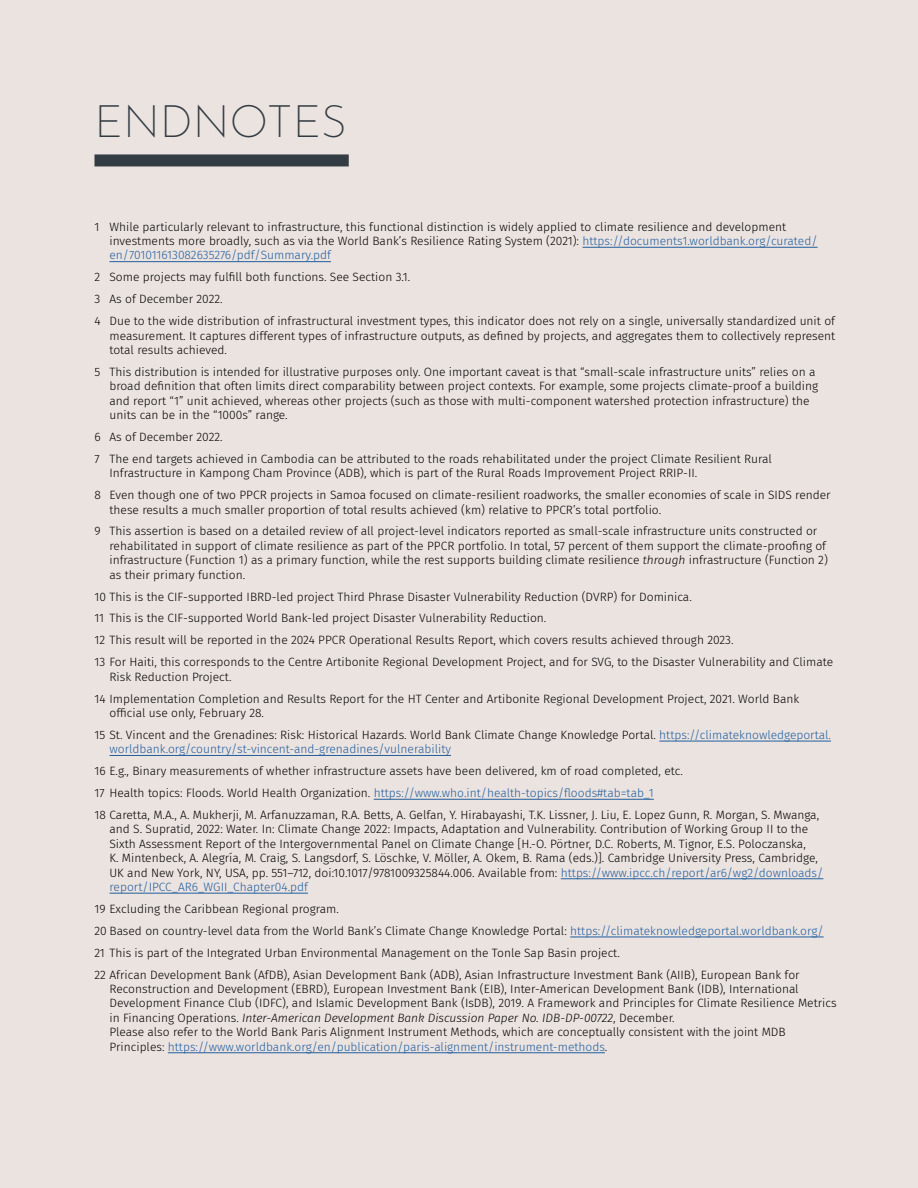
<style>
.page{position:relative;width:918px;height:1188px;background:#ebe3e0}
.page>*{position:absolute;margin:0;border:0;box-sizing:border-box;transform-origin:0 0}
.Acknowledgements_Heading{font:200 45px "Josefin Sans";color:#333c42}
.Endnote{font:300 12px/14.4px "Fira Sans";color:#000}
.Endnote-2{font:300 12px/14.4px "Fira Sans";color:#215e9e}
.s1{color:#215e9e}
.s2{font-style:italic}
.s3{color:#000}
</style>
<div class="page">
<div style="left:94px;top:154px;width:255px;height:12px;background:#333c42"></div>
<hr style="left:582px;top:247px;width:236px;height:1px;background:#215e9e">
<hr style="left:110px;top:261px;width:221px;height:1px;background:#215e9e">
<hr style="left:659px;top:741px;width:172px;height:1px;background:#215e9e">
<hr style="left:110px;top:755px;width:341px;height:1px;background:#215e9e">
<hr style="left:374px;top:799px;width:280px;height:1px;background:#215e9e">
<hr style="left:561px;top:879px;width:262px;height:1px;background:#215e9e">
<hr style="left:110px;top:893px;width:198px;height:1px;background:#215e9e">
<hr style="left:570px;top:937px;width:254px;height:1px;background:#215e9e">
<hr style="left:168px;top:1053px;width:437px;height:1px;background:#215e9e">
<p class="Acknowledgements_Heading" style="left:94px;top:87px;width:254px">ENDNOTES</p>
<p class="Endnote" style="left:110px;top:219px;width:710px;text-indent:-15px">1 While particularly relevant to infrastructure, this functional distinction is widely applied to climate resilience and development investments more broadly, such as via the World Bank’s Resilience Rating System (2021): <span class="s1">https://documents1.worldbank.org/curated/ en/701011613082635276/pdf/Summary.pdf</span></p>
<p class="Endnote" style="left:94px;top:270px;width:317px">2 Some projects may fulfill both functions. See Section 3.1.</p>
<p class="Endnote" style="left:94px;top:292px;width:130px">3 As of December 2022.</p>
<p class="Endnote" style="left:110px;top:314px;width:727px;text-align:justify;text-indent:-15px">4 Due to the wide distribution of infrastructural investment types, this indicator does not rely on a single, universally standardized unit of measurement. It captures different types of infrastructure outputs, as defined by projects, and aggregates them to collectively represent total results achieved.</p>
<p class="Endnote" style="left:110px;top:364px;width:710px;text-indent:-15px">5 This distribution is intended for illustrative purposes only. One important caveat is that “small-scale infrastructure units” relies on a broad definition that often limits direct comparability between project contexts. For example, some projects climate-proof a building and report “1” unit achieved, whereas other projects (such as those with multi-component watershed protection infrastructure) the units can be in the “1000s” range.</p>
<p class="Endnote" style="left:94px;top:429px;width:130px">6 As of December 2022.</p>
<p class="Endnote" style="left:110px;top:451px;width:664px;text-indent:-15px">7 The end targets achieved in Cambodia can be attributed to the roads rehabilitated under the project Climate Resilient Rural<br>Infrastructure in Kampong Cham Province (ADB), which is part of the Rural Roads Improvement Project RRIP-II.</p>
<p class="Endnote" style="left:110px;top:488px;width:723px;text-indent:-15px">8 Even though one of two PPCR projects in Samoa focused on climate-resilient roadworks, the smaller economies of scale in SIDS render these results a much smaller proportion of total results achieved (km) relative to PPCR’s total portfolio.</p>
<p class="Endnote" style="left:110px;top:524px;width:720px;text-indent:-15px">9 This assertion is based on a detailed review of all project-level indicators reported as small-scale infrastructure units constructed or rehabilitated in support of climate resilience as part of the PPCR portfolio. In total, 57 percent of them support the climate-proofing of infrastructure (Function 1) as a primary function, while the rest supports building climate resilience <span class="s2">through</span> infrastructure (Function 2) as their primary function.</p>
<p class="Endnote" style="left:94px;top:589px;width:599px">10 This is the CIF-supported IBRD-led project Third Phrase Disaster Vulnerability Reduction (DVRP) for Dominica.</p>
<p class="Endnote" style="left:94px;top:611px;width:453px">11 This is the CIF-supported World Bank-led project Disaster Vulnerability Reduction.</p>
<p class="Endnote" style="left:94px;top:633px;width:641px">12 This result will be reported in the 2024 PPCR Operational Results Report, which covers results achieved through 2023.</p>
<p class="Endnote" style="left:110px;top:655px;width:725px;text-indent:-15px">13 For Haiti, this corresponds to the Centre Artibonite Regional Development Project, and for SVG, to the Disaster Vulnerability and Climate<br>Risk Reduction Project.</p>
<p class="Endnote" style="left:110px;top:691px;width:691px;text-indent:-15px">14 Implementation Completion and Results Report for the HT Center and Artibonite Regional Development Project, 2021. World Bank official use only, February 28.</p>
<p class="Endnote-2" style="left:110px;top:727px;width:723px;text-indent:-15px"><span class="s3">15 St. Vincent and the Grenadines: Risk: Historical Hazards. World Bank Climate Change Knowledge Portal.</span> https://climateknowledgeportal. worldbank.org/country/st-vincent-and-grenadines/vulnerability</p>
<p class="Endnote" style="left:94px;top:764px;width:590px">16 E.g., Binary measurements of whether infrastructure assets have been delivered, km of road completed, etc.</p>
<p class="Endnote-2" style="left:94px;top:786px;width:561px"><span class="s3">17 Health topics: Floods. World Health Organization.</span> https://www.who.int/health-topics/floods#tab=tab_1</p>
<p class="Endnote" style="left:110px;top:807px;width:715px;text-indent:-15px">18 Caretta, M.A., A. Mukherji, M. Arfanuzzaman, R.A. Betts, A. Gelfan, Y. Hirabayashi, T.K. Lissner, J. Liu, E. Lopez Gunn, R. Morgan, S. Mwanga, and S. Supratid, 2022: Water. In: Climate Change 2022: Impacts, Adaptation and Vulnerability. Contribution of Working Group II to the Sixth Assessment Report of the Intergovernmental Panel on Climate Change [H.-O. Pörtner, D.C. Roberts, M. Tignor, E.S. Poloczanska,<br>K. Mintenbeck, A. Alegría, M. Craig, S. Langsdorf, S. Löschke, V. Möller, A. Okem, B. Rama (eds.)]. Cambridge University Press, Cambridge, UK and New York, NY, USA, pp. 551–712, doi:10.1017/9781009325844.006. Available from: <span class="s1">https://www.ipcc.ch/report/ar6/wg2/downloads/ report/IPCC_AR6_WGII_Chapter04.pdf</span></p>
<p class="Endnote" style="left:94px;top:901px;width:246px">19 Excluding the Caribbean Regional program.</p>
<p class="Endnote" style="left:94px;top:923px;width:731px">20 Based on country-level data from the World Bank’s Climate Change Knowledge Portal: <span class="s1">https://climateknowledgeportal.worldbank.org/</span></p>
<p class="Endnote" style="left:94px;top:945px;width:527px">21 This is part of the Integrated Urban Environmental Management on the Tonle Sap Basin project.</p>
<p class="Endnote" style="left:110px;top:967px;width:729px;text-indent:-15px">22 African Development Bank (AfDB), Asian Development Bank (ADB), Asian Infrastructure Investment Bank (AIIB), European Bank for Reconstruction and Development (EBRD), European Investment Bank (EIB), Inter-American Development Bank (IDB), International Development Finance Club (IDFC), and Islamic Development Bank (IsDB), 2019. A Framework and Principles for Climate Resilience Metrics in Financing Operations. <span class="s2">Inter-American Development Bank Discussion Paper No. IDB-DP-00722</span>, December.<br>Please also refer to the World Bank Paris Alignment Instrument Methods, which are conceptually consistent with the joint MDB Principles: <span class="s1">https://www.worldbank.org/en/publication/paris-alignment/instrument-methods</span>.</p>
</div>
